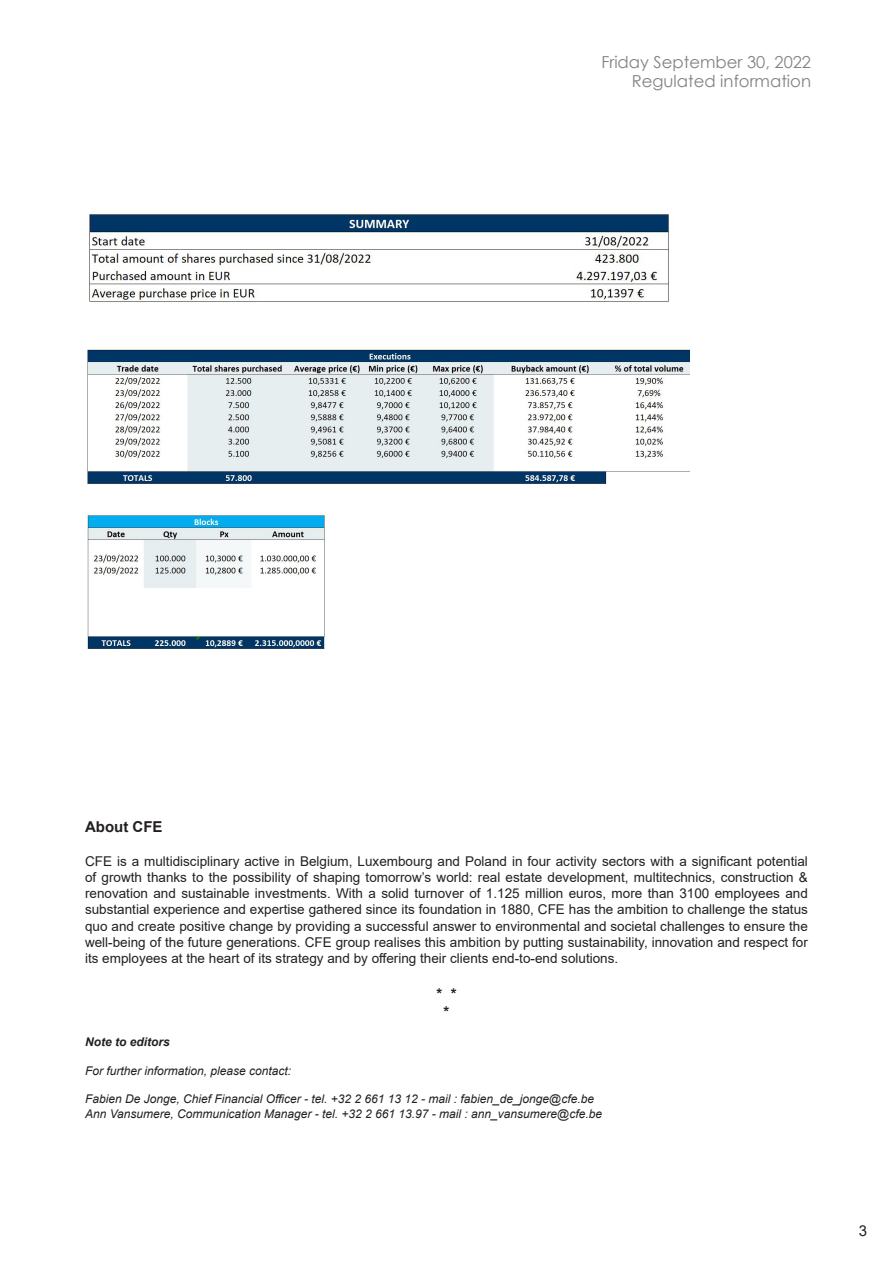
<style>
.page{position:relative;width:893px;height:1263px;background:#fff}
.page>*{position:absolute;margin:0;border:0;box-sizing:border-box;transform-origin:0 0}
.t1{font:16.5px/19.8px "Century Gothic";color:#808285;text-align:right}
.t2{font:700 15px "Arial";color:#231f20}
.t3{font:15px "Arial";color:#231f20}
.t4{font:13.5px/16.2px "Arial";color:#231f20;text-align:justify}
.t5{font:italic 12px "Arial";color:#231f20}
.t6{font:italic 700 12px "Arial";color:#231f20}
</style>
<div class="page">
<img style="left:89px;top:213px;width:581px;height:90px">
<img style="left:87px;top:349px;width:602px;height:136px">
<img style="left:87px;top:514px;width:238px;height:135px">
<p class="t1" style="left:601px;top:52px;width:211px">Friday September 30, 2022<br>Regulated information</p>
<p class="t2" style="left:85px;top:816px;width:79px">About CFE</p>
<p class="t4" style="left:85px;top:853px;width:724px">CFE is a multidisciplinary active in Belgium, Luxembourg and Poland in four activity sectors with a significant potential of growth thanks to the possibility of shaping tomorrow’s world: real estate development, multitechnics, construction &amp; renovation and sustainable investments. With a solid turnover of 1.125 million euros, more than 3100 employees and substantial experience and expertise gathered since its foundation in 1880, CFE has the ambition to challenge the status quo and create positive change by providing a successful answer to environmental and societal challenges to ensure the well-being of the future generations. CFE group realises this ambition by putting sustainability, innovation and respect for its employees at the heart of its strategy and by offering their clients end-to-end solutions.</p>
<p class="t2" style="left:436px;top:983px;width:22px">* *</p>
<p class="t2" style="left:444px;top:1001px;width:7px">*</p>
<p class="t6" style="left:85px;top:1034px;width:86px">Note to editors</p>
<p class="t5" style="left:85px;top:1063px;width:208px">For further information, please contact:</p>
<p class="t5" style="left:85px;top:1091px;width:511px">Fabien De Jonge, Chief Financial Officer - tel. +32 2 661 13 12 - mail : fabien_de_jonge@cfe.be</p>
<p class="t5" style="left:85px;top:1106px;width:518px">Ann Vansumere, Communication Manager - tel. +32 2 661 13.97 - mail : ann_vansumere@cfe.be</p>
<p class="t3" style="left:859px;top:1220px;width:10px">3</p>
</div>
